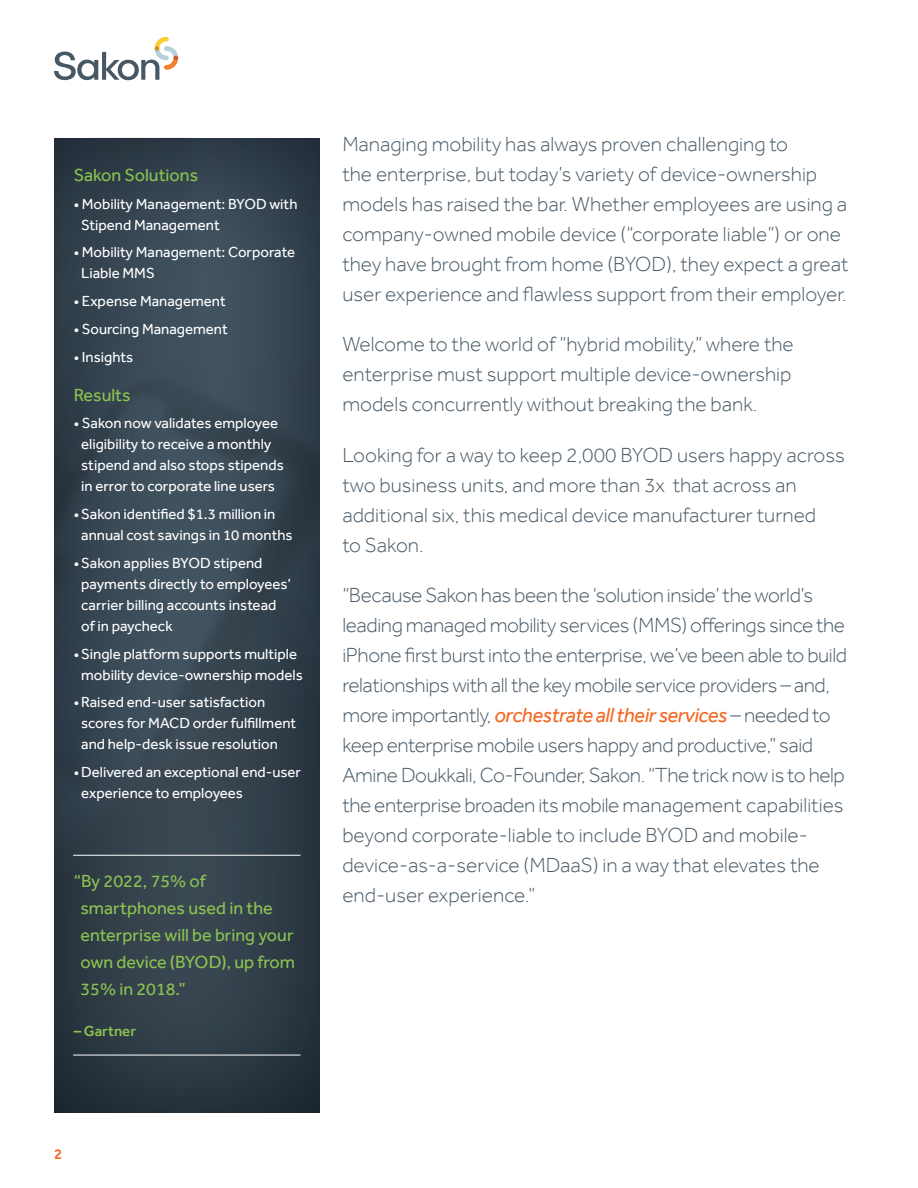
<style>
.page{position:relative;width:918px;height:1188px;background:#fff}
.page>*{position:absolute;margin:0;border:0;box-sizing:border-box;transform-origin:0 0}
.t1{font:300 21px/30px "Effra";color:#475865}
.t2{font:300 21px/30px "Effra";letter-spacing:-.02em;color:#475865}
.t3{font:18px/27px "Effra";color:#8ac352}
.t4{font:15px/21px "Effra";color:#fff}
.t5{font:500 15px "Effra";color:#8ac352}
.t6{font:500 15px "Effra";color:#f36821}
.s1{font-weight:400;font-style:italic;color:#f36821}
</style>
<div class="page">
<svg style="left:54px;top:137px;width:266px;height:976px;background:#34424d"></svg>
<svg style="left:54px;top:37px;width:124px;height:43px"></svg>
<hr style="left:73px;top:855px;width:227px;height:1px;background:#fff">
<hr style="left:73px;top:1055px;width:227px;height:1px;background:#fff">
<p class="t3" style="left:74px;top:161px;width:126px">Sakon Solutions</p>
<p class="t4" style="left:81px;top:193px;width:218px;text-indent:-8px">• Mobility Management: BYOD with<br>Stipend Management</p>
<p class="t4" style="left:81px;top:242px;width:215px;text-indent:-8px">• Mobility Management: Corporate<br>Liable MMS</p>
<p class="t4" style="left:74px;top:291px;width:154px">• Expense Management</p>
<p class="t4" style="left:74px;top:318px;width:156px">• Sourcing Management</p>
<p class="t4" style="left:74px;top:346px;width:61px">• Insights</p>
<p class="t3" style="left:74px;top:381px;width:59px">Results</p>
<p class="t4" style="left:74px;top:413px;width:212px;text-align:center">• Sakon now validates employee eligibility to receive a monthly stipend and also stops stipends in error to corporate line users</p>
<p class="t4" style="left:81px;top:504px;width:213px;text-indent:-8px">• Sakon identified $1.3 million in annual cost savings in 10 months</p>
<p class="t4" style="left:81px;top:552px;width:211px;text-indent:-8px">•Sakon applies BYOD stipend payments directly to employees’ carrier billing accounts instead of in paycheck</p>
<p class="t4" style="left:74px;top:643px;width:231px;text-align:center">•Single platform supports multiple mobility device-ownership models</p>
<p class="t4" style="left:81px;top:692px;width:217px;text-indent:-8px">•Raised end-user satisfaction scores for MACD order fulfillment and help-desk issue resolution</p>
<p class="t4" style="left:81px;top:762px;width:221px;text-indent:-8px">•Delivered an exceptional end-user experience to employees</p>
<p class="t3" style="left:80px;top:868px;width:216px;text-indent:-7px">“By 2022, 75% of smartphones used in the enterprise will be bring your own device (BYOD), up from<br>35% in 2018.”</p>
<p class="t5" style="left:74px;top:1022px;width:64px">– Gartner</p>
<p class="t1" style="left:342px;top:129px;width:508px">Managing mobility has always proven challenging to<br>the enterprise, but today’s variety of device-ownership models has raised the bar. Whether employees are using a company-owned mobile device (“corporate liable”) or one they have brought from home (BYOD), they expect a great user experience and flawless support from their employer.</p>
<p class="t1" style="left:342px;top:329px;width:453px;text-align:justify">Welcome to the world of “hybrid mobility,” where the enterprise must support multiple device-ownership models concurrently without breaking the bank.</p>
<p class="t1" style="left:342px;top:439px;width:504px">Looking for a way to keep 2,000 BYOD users happy across two business units, and more than 3x that across an additional six, this medical device manufacturer turned<br>to Sakon.</p>
<p class="t2" style="left:342px;top:580px;width:506px">“Because Sakon has been the ‘solution inside’ the world’s leading managed mobility services (MMS) offerings since the iPhone first burst into the enterprise, we’ve been able to build relationships with all the key mobile service providers – and, more importantly, <span class="s1">orchestrate all their services</span> – needed to keep enterprise mobile users happy and productive,” said Amine Doukkali, Co-Founder, Sakon. “The trick now is to help the enterprise broaden its mobile management capabilities beyond corporate-liable to include BYOD and mobile&shy;device-as-a-service (MDaaS) in a way that elevates the end-user experience.”</p>
<p class="t6" style="left:54px;top:1146px;width:10px">2</p>
</div>
